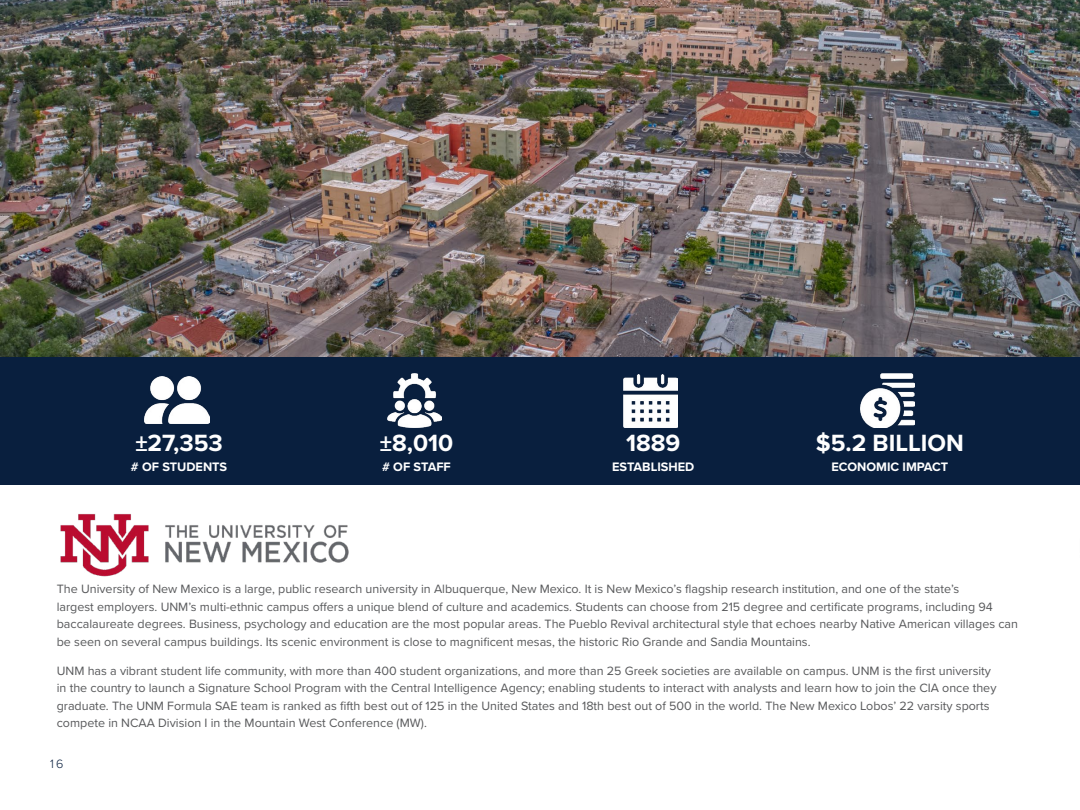
<style>
.page{position:relative;width:1080px;height:810px;background:#fff}
.page>*{position:absolute;margin:0;border:0;box-sizing:border-box;transform-origin:0 0}
.t1{font:700 24.38px "Proxima Nova";color:#fff}
.t2{font:700 12.75px "Proxima Nova";color:#fff}
.t3{font:12.5px/17.5px "Proxima Nova";color:#58595b}
</style>
<div class="page">
<img style="left:0;top:0;width:1080px;height:357px">
<div style="left:0;top:357px;width:1080px;height:128px;background:#091f3e"></div>
<img style="left:860px;top:374px;width:54px;height:54px">
<img style="left:624px;top:374px;width:54px;height:54px">
<img style="left:387px;top:374px;width:54px;height:54px">
<img style="left:144px;top:376px;width:65px;height:47px">
<img style="left:60px;top:514px;width:289px;height:63px">
<h1 class="t1" style="left:135px;top:425px;width:89px">±27,353</h1>
<p class="t2" style="left:131px;top:457px;width:98px"># OF STUDENTS</p>
<h1 class="t1" style="left:380px;top:425px;width:75px">±8,010</h1>
<p class="t2" style="left:382px;top:457px;width:70px"># OF STAFF</p>
<h1 class="t1" style="left:626px;top:425px;width:56px">1889</h1>
<p class="t2" style="left:612px;top:457px;width:84px">ESTABLISHED</p>
<h1 class="t1" style="left:816px;top:425px;width:150px">$5.2 BILLION</h1>
<p class="t2" style="left:831px;top:457px;width:118px">ECONOMIC IMPACT</p>
<p class="t3" style="left:57px;top:580px;width:963px">The University of New Mexico is a large, public research university in Albuquerque, New Mexico. It is New Mexico’s flagship research institution, and one of the state’s<br>largest employers. UNM’s multi-ethnic campus offers a unique blend of culture and academics. Students can choose from 215 degree and certificate programs, including 94 baccalaureate degrees. Business, psychology and education are the most popular areas. The Pueblo Revival architectural style that echoes nearby Native American villages can be seen on several campus buildings. Its scenic environment is close to magnificent mesas, the historic Rio Grande and Sandia Mountains.</p>
<p class="t3" style="left:57px;top:661px;width:941px">UNM has a vibrant student life community, with more than 400 student organizations, and more than 25 Greek societies are available on campus. UNM is the first university in the country to launch a Signature School Program with the Central Intelligence Agency; enabling students to interact with analysts and learn how to join the CIA once they graduate. The UNM Formula SAE team is ranked as fifth best out of 125 in the United States and 18th best out of 500 in the world. The New Mexico Lobos’ 22 varsity sports compete in NCAA Division I in the Mountain West Conference (MW).</p>
</div>
